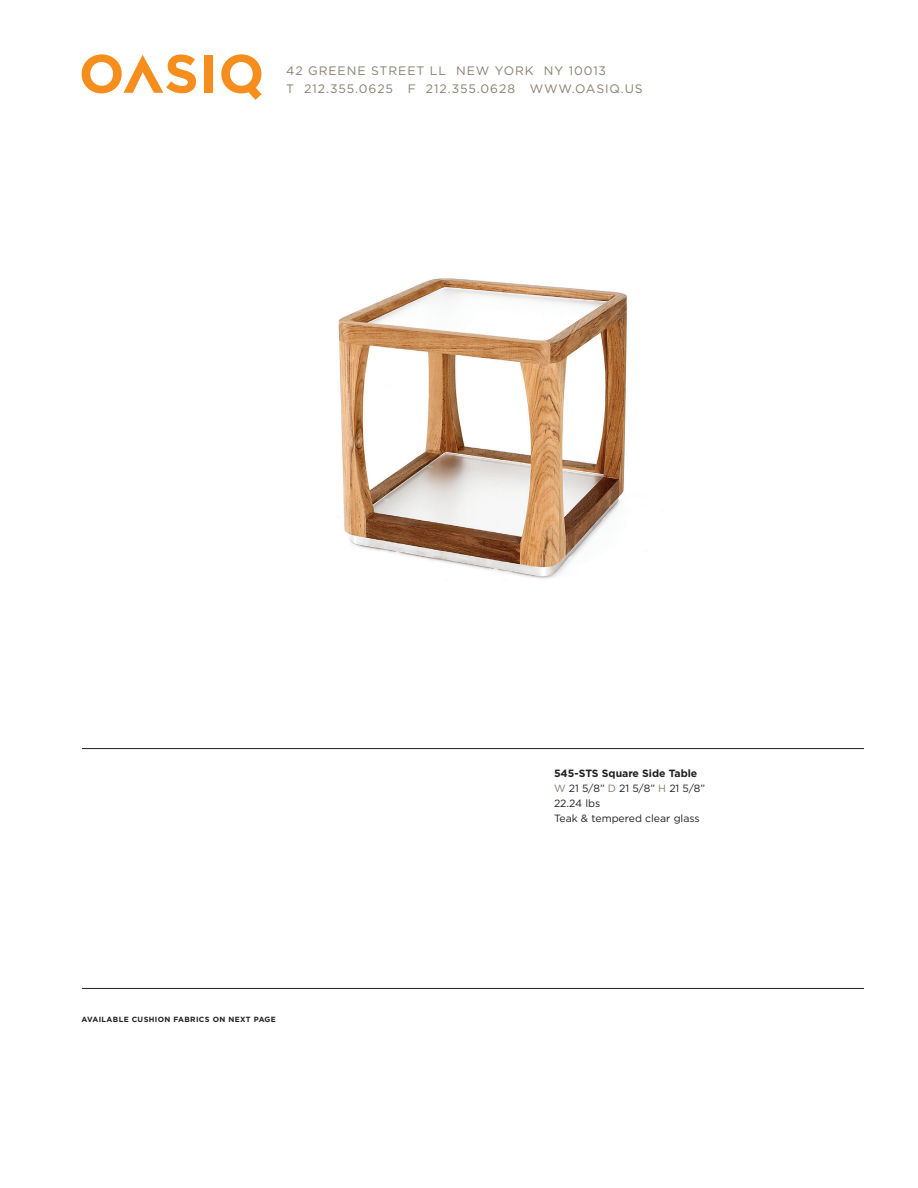
<style>
.page{position:relative;width:918px;height:1188px;background:#fff}
.page>*{position:absolute;margin:0;border:0;box-sizing:border-box;transform-origin:0 0}
.t1{font:12.3px/18.3px "Gotham";letter-spacing:.075em;color:#887f6f}
.t2{font:10.5px "Gotham";color:#231f20}
.t3{font:700 10.5px "Gotham";color:#231f20}
.t4{font:700 7.5px "Gotham";letter-spacing:.05em;color:#231f20}
.s1{color:#887f6f}
</style>
<div class="page">
<hr style="left:82px;top:988px;width:782px;height:1px;background:#231f20">
<hr style="left:82px;top:748px;width:782px;height:1px;background:#231f20">
<div style="left:204px;top:55px;width:9px;height:38px;background:#f68e1e"></div>
<svg style="left:221px;top:54px;width:41px;height:46px"></svg>
<svg style="left:82px;top:54px;width:114px;height:39px"></svg>
<img style="left:338px;top:278px;width:289px;height:301px">
<p class="t1" style="left:286px;top:61px;width:358px">42 GREENE STREET LL NEW YORK NY 10013<br>T 212.355.0625 F 212.355.0628 WWW.OASIQ.US</p>
<p class="t4" style="left:82px;top:1015px;width:196px">AVAILABLE CUSHION FABRICS ON NEXT PAGE</p>
<p class="t3" style="left:554px;top:767px;width:145px">545-STS Square Side Table</p>
<p class="t2" style="left:554px;top:782px;width:153px"><span class="s1">W</span> 21 5/8” <span class="s1">D</span> 21 5/8” <span class="s1">H</span> 21 5/8”</p>
<p class="t2" style="left:554px;top:797px;width:48px">22.24 lbs</p>
<p class="t2" style="left:554px;top:812px;width:147px">Teak &amp; tempered clear glass</p>
</div>
